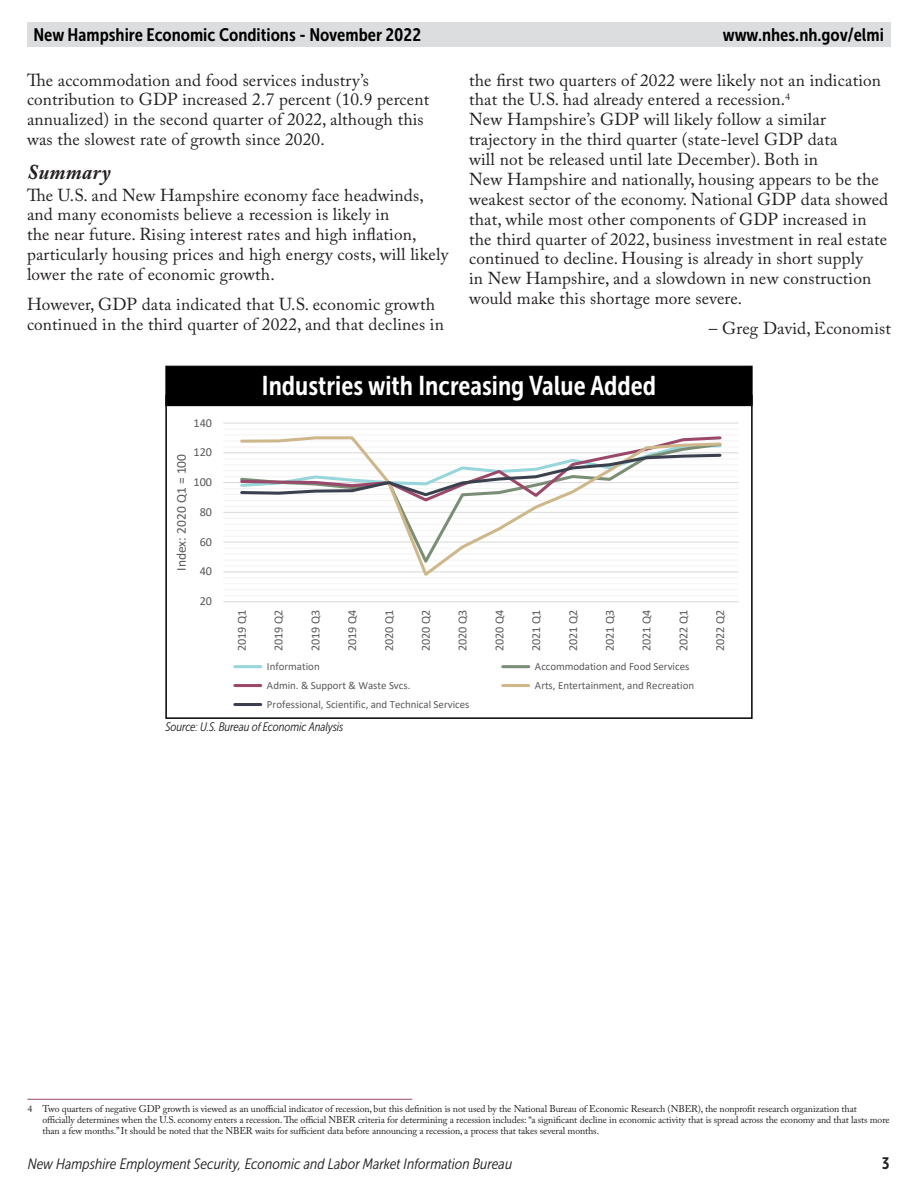
<style>
.page{position:relative;width:918px;height:1188px;background:#fff}
.page>*{position:absolute;margin:0;border:0;box-sizing:border-box;transform-origin:0 0}
.chart_graph_header{font:27px "Museo Sans Cond 700";color:#fff}
.subhead{font:italic 700 21px "Adobe Caslon Pro";letter-spacing:.01em;color:#231f20}
.t1{font:18px "Museo Sans Cond 700";color:#000}
.body{font:17.25px/19.8px "Adobe Caslon Pro";letter-spacing:.01em;color:#231f20}
._1st_para_after_subh{font:17.25px/19.8px "Adobe Caslon Pro";letter-spacing:.01em;color:#231f20}
.t2{font:16.5px "Museo Sans Cond 700";color:#231f20}
.t3{font:italic 15px "Museo Sans Cond 300";color:#231f20}
.t4{font:13.5px "Calibri";color:#595959}
.chart_graph_footnote{font:italic 12.3px "Museo Sans Cond 300";letter-spacing:-.01em;color:#231f20}
.t5{font:12.15px "Calibri";color:#595959}
.t6{font:10.95px "Calibri";color:#595959}
.article_footnote{font:9.75px/10.8px "Adobe Caslon Pro";letter-spacing:-.01em;color:#231f20}
</style>
<div class="page">
<div style="left:27px;top:22px;width:864px;height:24px;background:#dcdddf"></div>
<hr style="left:27px;top:1099px;width:385px;height:1px;background:#9a496b">
<hr style="left:223px;top:476px;width:515px;height:1px;background:#f2f2f2">
<hr style="left:223px;top:488px;width:515px;height:1px;background:#f2f2f2">
<hr style="left:223px;top:494px;width:515px;height:1px;background:#f2f2f2">
<hr style="left:223px;top:500px;width:515px;height:1px;background:#f2f2f2">
<hr style="left:223px;top:595px;width:515px;height:1px;background:#f2f2f2">
<hr style="left:223px;top:589px;width:515px;height:1px;background:#f2f2f2">
<hr style="left:223px;top:583px;width:515px;height:1px;background:#f2f2f2">
<hr style="left:223px;top:577px;width:515px;height:1px;background:#f2f2f2">
<hr style="left:223px;top:566px;width:515px;height:1px;background:#f2f2f2">
<hr style="left:223px;top:560px;width:515px;height:1px;background:#f2f2f2">
<hr style="left:223px;top:554px;width:515px;height:1px;background:#f2f2f2">
<hr style="left:223px;top:548px;width:515px;height:1px;background:#f2f2f2">
<hr style="left:223px;top:536px;width:515px;height:1px;background:#f2f2f2">
<hr style="left:223px;top:530px;width:515px;height:1px;background:#f2f2f2">
<hr style="left:223px;top:524px;width:515px;height:1px;background:#f2f2f2">
<hr style="left:223px;top:518px;width:515px;height:1px;background:#f2f2f2">
<hr style="left:223px;top:506px;width:515px;height:1px;background:#f2f2f2">
<hr style="left:223px;top:470px;width:515px;height:1px;background:#f2f2f2">
<hr style="left:223px;top:464px;width:515px;height:1px;background:#f2f2f2">
<hr style="left:223px;top:458px;width:515px;height:1px;background:#f2f2f2">
<hr style="left:223px;top:446px;width:515px;height:2px;background:#f2f2f2">
<hr style="left:223px;top:440px;width:515px;height:1px;background:#f2f2f2">
<hr style="left:223px;top:434px;width:515px;height:2px;background:#f2f2f2">
<hr style="left:223px;top:429px;width:515px;height:1px;background:#f2f2f2">
<hr style="left:223px;top:571px;width:515px;height:1px;background:#d9d9d9">
<hr style="left:223px;top:542px;width:515px;height:1px;background:#d9d9d9">
<hr style="left:223px;top:512px;width:515px;height:1px;background:#d9d9d9">
<hr style="left:223px;top:482px;width:515px;height:1px;background:#d9d9d9">
<hr style="left:223px;top:452px;width:515px;height:1px;background:#d9d9d9">
<hr style="left:223px;top:423px;width:515px;height:1px;background:#d9d9d9">
<hr style="left:223px;top:601px;width:515px;height:1px;background:#d9d9d9">
<svg style="left:239px;top:503px;width:484px;height:73px"></svg>
<svg style="left:238px;top:436px;width:485px;height:67px"></svg>
<hr style="left:503px;top:665px;width:26px;height:3px;background:#7a8d75">
<hr style="left:235px;top:665px;width:26px;height:3px;background:#97d6da">
<hr style="left:503px;top:684px;width:26px;height:3px;background:#ceb78a">
<hr style="left:235px;top:684px;width:26px;height:3px;background:#9a496b">
<hr style="left:235px;top:703px;width:26px;height:3px;background:#3b404f">
<div style="left:165px;top:366px;width:588px;height:40px;background:#000;border:1px solid #000"></div>
<p class="t1" style="left:33px;top:24px;width:389px">New Hampshire Economic Conditions - November 2022</p>
<p class="t1" style="left:723px;top:24px;width:163px">www.nhes.nh.gov/elmi</p>
<p class="body" style="left:27px;top:70px;width:404px">The accommodation and food services industry’s contribution to GDP increased 2.7 percent (10.9 percent annualized) in the second quarter of 2022, although this was the slowest rate of growth since 2020.</p>
<p class="subhead" style="left:27px;top:159px;width:85px">Summary</p>
<p class="_1st_para_after_subh" style="left:27px;top:185px;width:423px">The U.S. and New Hampshire economy face headwinds, and many economists believe a recession is likely in<br>the near future. Rising interest rates and high inflation, particularly housing prices and high energy costs, will likely lower the rate of economic growth.</p>
<p class="body" style="left:27px;top:294px;width:418px">However, GDP data indicated that U.S. economic growth continued in the third quarter of 2022, and that declines in</p>
<p class="body" style="left:469px;top:70px;width:421px">the first two quarters of 2022 were likely not an indication that the U.S. had already entered a recession.<sup>4<br></sup>New Hampshire’s GDP will likely follow a similar trajectory in the third quarter (state-level GDP data<br>will not be released until late December). Both in<br>New Hampshire and nationally, housing appears to be the weakest sector of the economy. National GDP data showed that, while most other components of GDP increased in the third quarter of 2022, business investment in real estate continued to decline. Housing is already in short supply<br>in New Hampshire, and a slowdown in new construction would make this shortage more severe.</p>
<p class="body" style="left:709px;top:318px;width:184px">– Greg David, Economist</p>
<p class="t5" style="left:194px;top:414px;width:20px">140</p>
<p class="t5" style="left:194px;top:444px;width:20px">120</p>
<p class="t4" style="left:172px;top:571px;width:118px;rotate:-90deg">Index: 2020 Q1 = 100</p>
<p class="t5" style="left:194px;top:474px;width:20px">100</p>
<p class="t5" style="left:200px;top:503px;width:14px">80</p>
<p class="t5" style="left:200px;top:533px;width:14px">60</p>
<p class="t5" style="left:200px;top:563px;width:14px">40</p>
<p class="t5" style="left:200px;top:593px;width:14px">20</p>
<p class="chart_graph_header" style="left:262px;top:371px;width:396px">Industries with Increasing Value Added</p>
<p class="t5" style="left:233px;top:651px;width:43px;rotate:-90deg">2019 Q1</p>
<p class="t5" style="left:270px;top:651px;width:43px;rotate:-90deg">2019 Q2</p>
<p class="t5" style="left:307px;top:651px;width:43px;rotate:-90deg">2019 Q3</p>
<p class="t5" style="left:344px;top:651px;width:43px;rotate:-90deg">2019 Q4</p>
<p class="t5" style="left:381px;top:651px;width:43px;rotate:-90deg">2020 Q1</p>
<p class="t5" style="left:417px;top:651px;width:43px;rotate:-90deg">2020 Q2</p>
<p class="t5" style="left:454px;top:651px;width:43px;rotate:-90deg">2020 Q3</p>
<p class="t5" style="left:491px;top:651px;width:43px;rotate:-90deg">2020 Q4</p>
<p class="t5" style="left:528px;top:651px;width:43px;rotate:-90deg">2021 Q1</p>
<p class="t5" style="left:565px;top:651px;width:43px;rotate:-90deg">2021 Q2</p>
<p class="t5" style="left:601px;top:651px;width:43px;rotate:-90deg">2021 Q3</p>
<p class="t5" style="left:638px;top:651px;width:43px;rotate:-90deg">2021 Q4</p>
<p class="t5" style="left:675px;top:651px;width:43px;rotate:-90deg">2022 Q1</p>
<p class="t5" style="left:712px;top:651px;width:43px;rotate:-90deg">2022 Q2</p>
<p class="t6" style="left:267px;top:658px;width:54px">Information</p>
<p class="t6" style="left:535px;top:658px;width:156px">Accommodation and Food Services</p>
<p class="t6" style="left:267px;top:677px;width:145px">Admin. &amp; Support &amp; Waste Svcs.</p>
<p class="t6" style="left:535px;top:677px;width:161px">Arts, Entertainment, and Recreation</p>
<p class="t6" style="left:267px;top:696px;width:204px">Professional, Scientific, and Technical Services</p>
<p class="chart_graph_footnote" style="left:165px;top:720px;width:180px">Source: U.S. Bureau of Economic Analysis</p>
<p class="article_footnote" style="left:42px;top:1103px;width:849px;text-indent:-15px">4 Two quarters of negative GDP growth is viewed as an unofficial indicator of recession, but this definition is not used by the National Bureau of Economic Research (NBER), the nonprofit research organization that officially determines when the U.S. economy enters a recession. The official NBER criteria for determining a recession includes: “a significant decline in economic activity that is spread across the economy and that lasts more than a few months.” It should be noted that the NBER waits for sufficient data before announcing a recession, a process that takes several months.</p>
<p class="t3" style="left:28px;top:1156px;width:486px">New Hampshire Employment Security, Economic and Labor Market Information Bureau</p>
<p class="t2" style="left:882px;top:1154px;width:9px">3</p>
</div>
